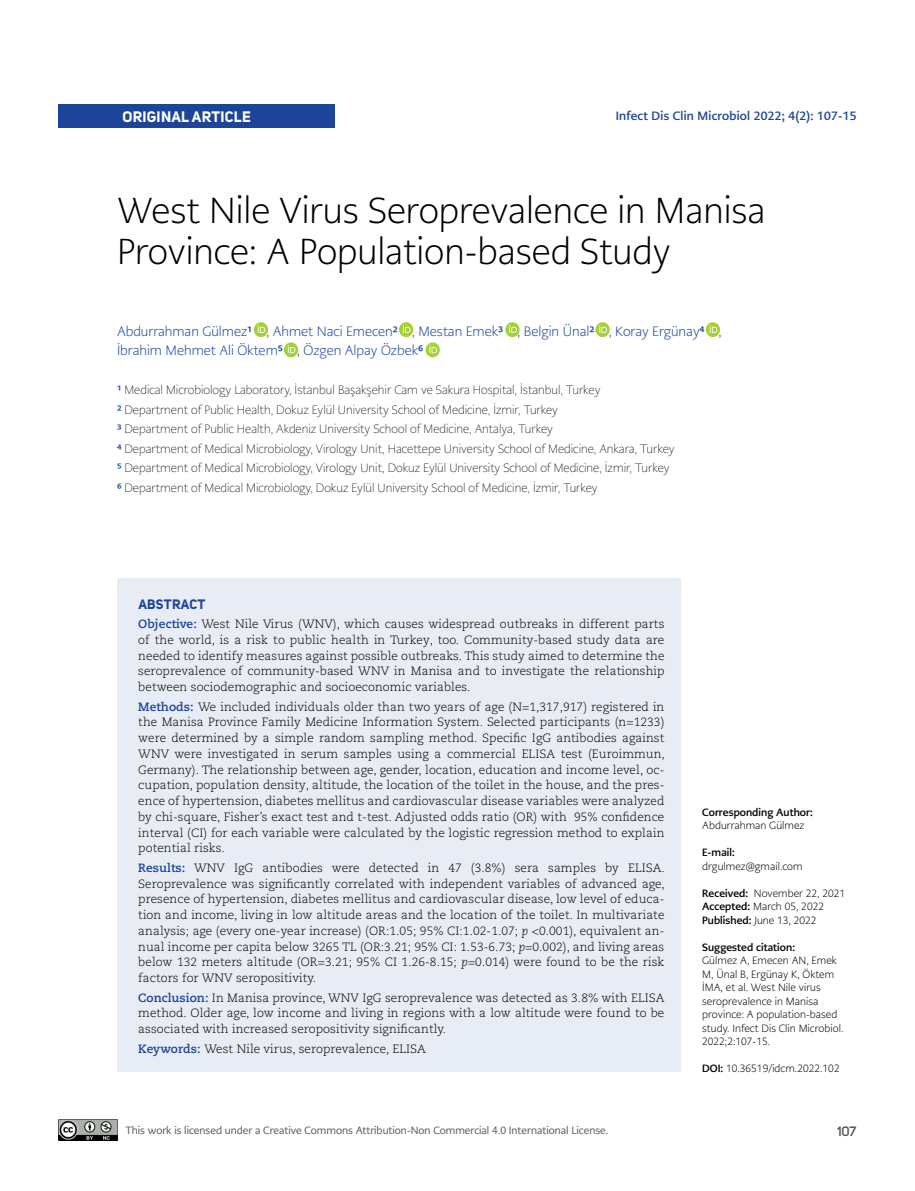
<style>
.page{position:relative;width:915px;height:1191px;background:#fff}
.page>*{position:absolute;margin:0;border:0;box-sizing:border-box;transform-origin:0 0}
.t1{font:300 36px/40.5px "PMN Caecilia Sans Head";color:#000}
.t2{font:700 15px "Uni Sans";letter-spacing:.02em;color:#fff}
.t3{font:300 13.5px/19.5px "PMN Caecilia Sans Head";color:#1d4498}
.t4{font:700 13.5px "Uni Sans";letter-spacing:.02em;color:#1d4498}
.t5{font:600 13.5px "Uni Sans";color:#58595b}
.t6{font:300 12px/15.8px "Caecilia LT Pro 45";letter-spacing:.005em;color:#000;text-align:justify}
.t7{font:200 12px/19.5px "PMN Caecilia Sans Head";color:#000101}
.t8{font:700 12px "PMN Caecilia Sans Head";letter-spacing:.02em;color:#1d4498}
.t9{font:300 10.5px/13.5px "PMN Caecilia Sans Head";letter-spacing:.005em;color:#000}
.t10{font:10.5px "PMN Caecilia Sans Head";color:#58595b}
.t11{font:700 10.5px "PMN Caecilia Sans Head";letter-spacing:.005em;color:#000}
.s1{font-weight:700}
.s2{font-weight:700;color:#1d4498}
.s3{font-family:"Caecilia LT Pro 75";font-weight:700;color:#1d4498}
.s4{font-family:"Caecilia LT Pro 46";font-style:italic}
</style>
<div class="page">
<div style="left:58px;top:104px;width:277px;height:23px;background:#1d4498"></div>
<img style="left:58px;top:1119px;width:59px;height:21px">
<div style="left:254px;top:322px;width:14px;height:15px;background:#a6cf38;border-radius:50%"></div>
<svg style="left:257px;top:325px;width:8px;height:8px"></svg>
<svg style="left:284px;top:342px;width:14px;height:15px"></svg>
<svg style="left:287px;top:345px;width:8px;height:8px"></svg>
<svg style="left:425px;top:342px;width:14px;height:15px"></svg>
<svg style="left:429px;top:345px;width:8px;height:8px"></svg>
<div style="left:399px;top:322px;width:14px;height:15px;background:#a6cf38;border-radius:50%"></div>
<svg style="left:403px;top:325px;width:7px;height:8px"></svg>
<div style="left:505px;top:322px;width:14px;height:15px;background:#a6cf38;border-radius:50%"></div>
<svg style="left:509px;top:325px;width:7px;height:8px"></svg>
<svg style="left:595px;top:322px;width:14px;height:15px"></svg>
<svg style="left:599px;top:325px;width:7px;height:8px"></svg>
<svg style="left:705px;top:322px;width:14px;height:15px"></svg>
<svg style="left:709px;top:325px;width:8px;height:8px"></svg>
<div style="left:117px;top:578px;width:563px;height:493px;background:#e8edf5"></div>
<p class="t2" style="left:122px;top:107px;width:130px">ORIGINAL ARTICLE</p>
<p class="t8" style="left:615px;top:108px;width:242px">Infect Dis Clin Microbiol 2022; 4(2): 107-15</p>
<h1 class="t1" style="left:117px;top:190px;width:649px">West Nile Virus Seroprevalence in Manisa<br>Province: A Population-based Study</h1>
<p class="t3" style="left:117px;top:321px;width:606px">Abdurrahman Gülmez<span class="s1">1</span> , Ahmet Naci Emecen<span class="s1">2</span> , Mestan Emek<span class="s1">3</span> , Belgin Ünal<span class="s1">2</span> , Koray Ergünay<span class="s1">4</span> ,<br>İbrahim Mehmet Ali Öktem<span class="s1">5</span> , Özgen Alpay Özbek<span class="s1">6</span></p>
<p class="t7" style="left:117px;top:380px;width:559px"><span class="s2">¹</span> Medical Microbiology Laboratory, İstanbul Başakşehir Cam ve Sakura Hospital, İstanbul, Turkey<br><span class="s2">2</span> Department of Public Health, Dokuz Eylül University School of Medicine, İzmir, Turkey<br><span class="s2">3</span> Department of Public Health, Akdeniz University School of Medicine, Antalya, Turkey<br><span class="s2">4</span> Department of Medical Microbiology, Virology Unit, Hacettepe University School of Medicine, Ankara, Turkey <span class="s2">5</span> Department of Medical Microbiology, Virology Unit, Dokuz Eylül University School of Medicine, İzmir, Turkey <span class="s2">6</span> Department of Medical Microbiology, Dokuz Eylül University School of Medicine, İzmir, Turkey</p>
<p class="t4" style="left:138px;top:595px;width:69px">ABSTRACT</p>
<p class="t6" style="left:138px;top:616px;width:527px"><span class="s3">Objective:</span> West Nile Virus (WNV), which causes widespread outbreaks in different parts of the world, is a risk to public health in Turkey, too. Community-based study data are needed to identify measures against possible outbreaks. This study aimed to determine the seroprevalence of community-based WNV in Manisa and to investigate the relationship between sociodemographic and socioeconomic variables.</p>
<p class="t6" style="left:138px;top:698px;width:528px"><span class="s3">Methods:</span> We included individuals older than two years of age (N=1,317,917) registered in the Manisa Province Family Medicine Information System. Selected participants (n=1233) were determined by a simple random sampling method. Specific IgG antibodies against WNV were investigated in serum samples using a commercial ELISA test (Euroimmun, Germany). The relationship between age, gender, location, education and income level, oc&shy;cupation, population density, altitude, the location of the toilet in the house, and the pres&shy;ence of hypertension, diabetes mellitus and cardiovascular disease variables were analyzed by chi-square, Fisher’s exact test and t-test. Adjusted odds ratio (OR) with 95% confidence interval (CI) for each variable were calculated by the logistic regression method to explain potential risks.</p>
<p class="t6" style="left:138px;top:859px;width:528px"><span class="s3">Results:</span> WNV IgG antibodies were detected in 47 (3.8%) sera samples by ELISA.<br>Seroprevalence was significantly correlated with independent variables of advanced age, presence of hypertension, diabetes mellitus and cardiovascular disease, low level of educa&shy;tion and income, living in low altitude areas and the location of the toilet. In multivariate analysis; age (every one-year increase) (OR:1.05; 95% CI:1.02-1.07; <span class="s4">p</span> &lt;0.001), equivalent an&shy;nual income per capita below 3265 TL (OR:3.21; 95% CI: 1.53-6.73; <span class="s4">p</span>=0.002), and living areas below 132 meters altitude (OR=3.21; 95% CI 1.26-8.15; <span class="s4">p</span>=0.014) were found to be the risk factors for WNV seropositivity.</p>
<p class="t6" style="left:138px;top:989px;width:527px"><span class="s3">Conclusion:</span> In Manisa province, WNV IgG seroprevalence was detected as 3.8% with ELISA method. Older age, low income and living in regions with a low altitude were found to be associated with increased seropositivity significantly.</p>
<p class="t6" style="left:138px;top:1040px;width:289px"><span class="s3">Keywords:</span> West Nile virus, seroprevalence, ELISA</p>
<p class="t10" style="left:125px;top:1123px;width:484px">This work is licensed under a Creative Commons Attribution-Non Commercial 4.0 International License.</p>
<p class="t11" style="left:702px;top:805px;width:112px">Corresponding Author:</p>
<p class="t9" style="left:702px;top:819px;width:104px">Abdurrahman Gülmez</p>
<p class="t11" style="left:702px;top:845px;width:34px">E-mail:</p>
<p class="t9" style="left:702px;top:859px;width:102px">drgulmez@gmail.com</p>
<p class="t9" style="left:702px;top:886px;width:144px"><span class="s1">Received:</span> November 22, 2021<br><span class="s1">Accepted:</span> March 05, 2022<br><span class="s1">Published:</span> June 13, 2022</p>
<p class="t11" style="left:702px;top:940px;width:94px">Suggested citation:</p>
<p class="t9" style="left:702px;top:954px;width:143px">Gülmez A, Emecen AN, Emek<br>M, Ünal B, Ergünay K, Öktem<br>İMA, et al. West Nile virus seroprevalence in Manisa province: A population-based study. Infect Dis Clin Microbiol.<br>2022;2:107-15.</p>
<p class="t9" style="left:702px;top:1062px;width:139px"><span class="s1">DOI:</span> 10.36519/idcm.2022.102</p>
<p class="t5" style="left:836px;top:1123px;width:21px">107</p>
</div>
